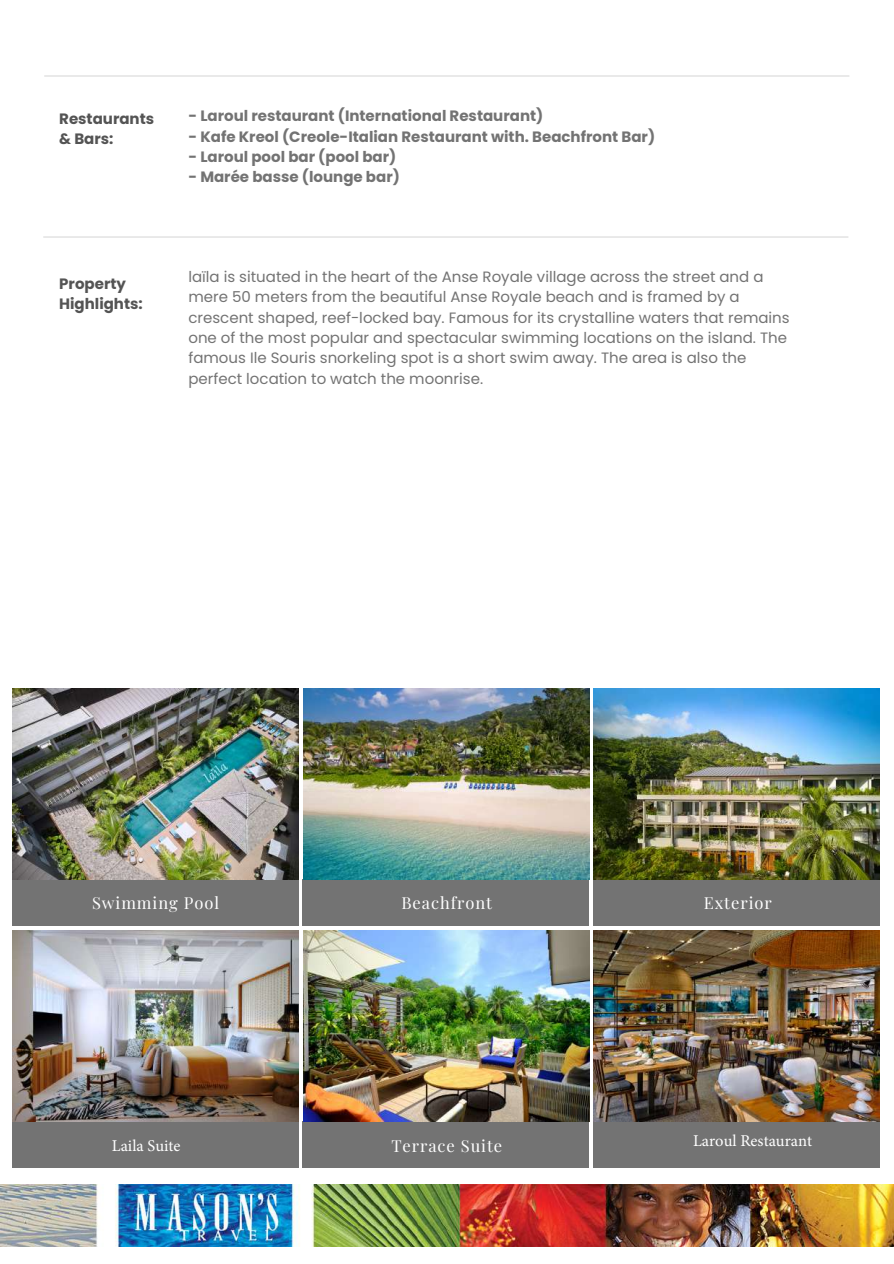
<style>
.page{position:relative;width:894px;height:1264px;background:#fff}
.page>*{position:absolute;margin:0;border:0;box-sizing:border-box;transform-origin:0 0}
.t1{font:16.5px "Playfair Display";letter-spacing:.055em;color:#fff}
.t2{font:16.5px "Minion Pro";color:#fff}
.t3{font:15px/20.2px "Poppins";color:#737373}
.t4{font:700 15px "Poppins";color:#737373}
.t5{font:700 15px/20.2px "Poppins";color:#545454}
</style>
<div class="page">
<img style="left:0;top:1184px;width:893px;height:62px">
<div style="left:13px;top:1121px;width:286px;height:46px;background:#737373"></div>
<hr style="left:44px;top:75px;width:805px;height:2px;background:#d9d9d9">
<div style="left:302px;top:1121px;width:287px;height:46px;background:#737373"></div>
<div style="left:593px;top:1121px;width:286px;height:46px;background:#737373"></div>
<img style="left:13px;top:930px;width:285px;height:191px">
<img style="left:303px;top:930px;width:286px;height:191px">
<img style="left:593px;top:930px;width:285px;height:191px">
<div style="left:12px;top:879px;width:287px;height:46px;background:#737373"></div>
<div style="left:302px;top:879px;width:287px;height:46px;background:#737373"></div>
<div style="left:593px;top:879px;width:286px;height:46px;background:#737373"></div>
<img style="left:12px;top:688px;width:286px;height:191px">
<img style="left:303px;top:688px;width:286px;height:191px">
<img style="left:593px;top:688px;width:285px;height:191px">
<hr style="left:43px;top:236px;width:805px;height:1px;background:#d9d9d9">
<p class="t5" style="left:59px;top:108px;width:96px">Restaurants &amp; Bars:</p>
<p class="t4" style="left:188px;top:107px;width:356px">- Laroul restaurant (International Restaurant)</p>
<p class="t4" style="left:188px;top:128px;width:468px">- Kafe Kreol (Creole-Italian Restaurant with. Beachfront Bar)</p>
<p class="t4" style="left:188px;top:148px;width:209px">- Laroul pool bar (pool bar)</p>
<p class="t4" style="left:188px;top:168px;width:213px">- Marée basse (lounge bar)</p>
<p class="t5" style="left:59px;top:273px;width:85px">Property<br>Highlights:</p>
<p class="t3" style="left:188px;top:267px;width:602px">laïla is situated in the heart of the Anse Royale village across the street and a mere 50 meters from the beautiful Anse Royale beach and is framed by a crescent shaped, reef-locked bay. Famous for its crystalline waters that remains one of the most popular and spectacular swimming locations on the island. The famous Ile Souris snorkeling spot is a short swim away. The area is also the perfect location to watch the moonrise.</p>
<p class="t1" style="left:92px;top:891px;width:128px">Swimming Pool</p>
<p class="t1" style="left:401px;top:891px;width:92px">Beachfront</p>
<p class="t1" style="left:703px;top:891px;width:69px">Exterior</p>
<p class="t2" style="left:112px;top:1134px;width:70px">Laila Suite</p>
<p class="t1" style="left:391px;top:1133px;width:112px">Terrace Suite</p>
<p class="t2" style="left:692px;top:1129px;width:121px">Laroul Restaurant</p>
</div>
